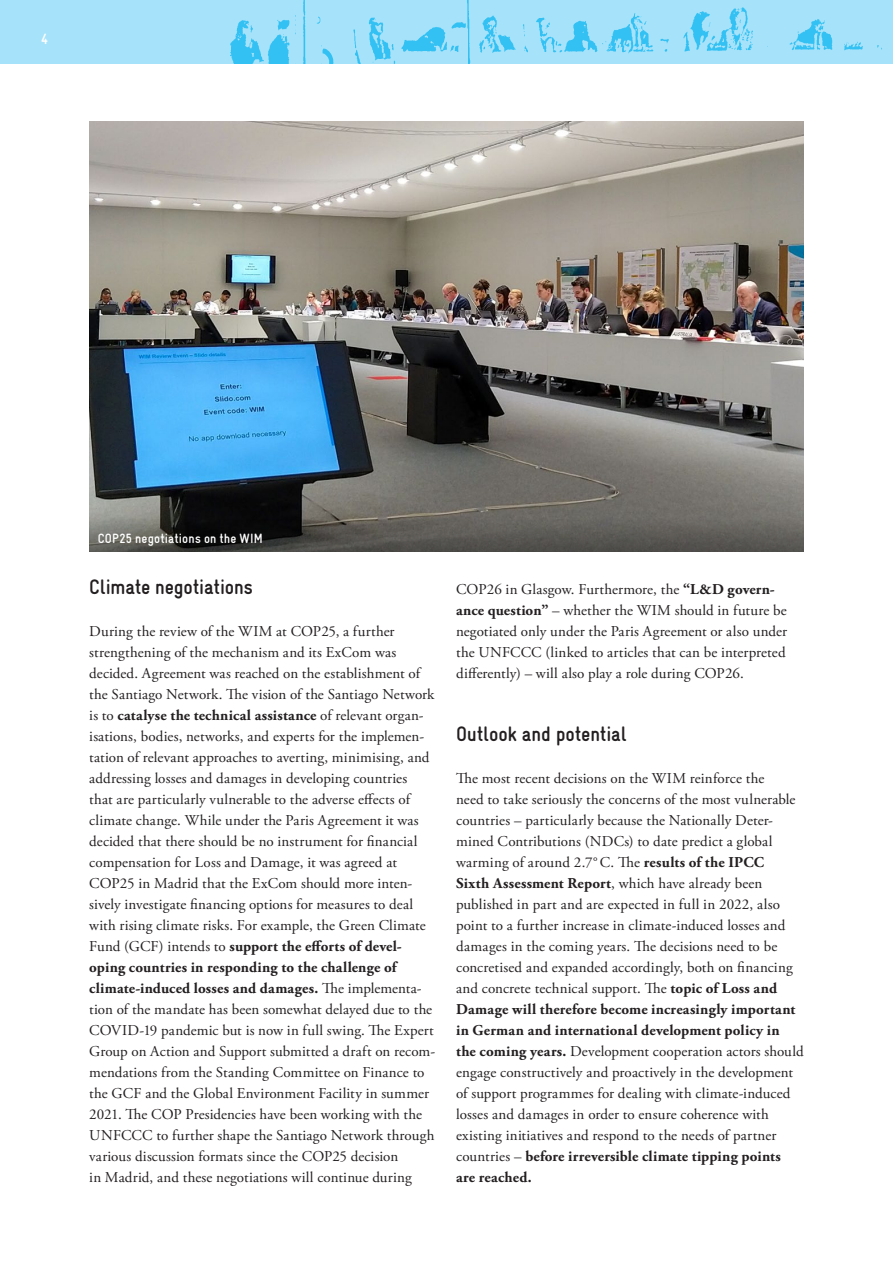
<style>
.page{position:relative;width:893px;height:1263px;background:#fff}
.page>*{position:absolute;margin:0;border:0;box-sizing:border-box;transform-origin:0 0}
.Subline_14{font:700 condensed 21px "Gravur";letter-spacing:-.005em;color:#231f20}
.Fließtext{font:15px/21px "Adobe Garamond Pro";letter-spacing:.01em;color:#231f20}
.Box_Gravur{font:700 condensed 15px "Gravur";color:#fff}
.Figure{font:700 condensed 13.5px "Gravur";letter-spacing:.015em;color:#fff}
.s1{font-weight:700}
</style>
<div class="page">
<div style="left:0;top:0;width:893px;height:63px;background:#a6e3fa"></div>
<img style="left:230px;top:0;width:652px;height:63px">
<img style="left:89px;top:122px;width:715px;height:396px">
<svg style="left:89px;top:518px;width:715px;height:34px;background:#504f4b"></svg>
<p class="Box_Gravur" style="left:41px;top:30px;width:9px">4</p>
<p class="Figure" style="left:98px;top:531px;width:166px">COP25 negotiations on the WIM</p>
<p class="Subline_14" style="left:89px;top:575px;width:165px">Climate negotiations</p>
<p class="Fließtext" style="left:89px;top:621px;width:347px">During the review of the WIM at COP25, a further strengthening of the mechanism and its ExCom was decided. Agreement was reached on the establishment of the Santiago Network. The vision of the Santiago Network is to <span class="s1">catalyse the technical assistance</span> of relevant organ&shy;isations, bodies, networks, and experts for the implemen&shy;tation of relevant approaches to averting, minimising, and addressing losses and damages in developing countries<br>that are particularly vulnerable to the adverse effects of climate change. While under the Paris Agreement it was decided that there should be no instrument for financial compensation for Loss and Damage, it was agreed at COP25 in Madrid that the ExCom should more inten&shy;sively investigate financing options for measures to deal with rising climate risks. For example, the Green Climate Fund (GCF) intends to <span class="s1">support the efforts of devel&shy;oping countries in responding to the challenge of climate-induced losses and damages.</span> The implementa&shy;tion of the mandate has been somewhat delayed due to the COVID-19 pandemic but is now in full swing. The Expert Group on Action and Support submitted a draft on recom&shy;mendations from the Standing Committee on Finance to the GCF and the Global Environment Facility in summer 2021. The COP Presidencies have been working with the UNFCCC to further shape the Santiago Network through various discussion formats since the COP25 decision<br>in Madrid, and these negotiations will continue during</p>
<p class="Fließtext" style="left:456px;top:579px;width:333px">COP26 in Glasgow. Furthermore, the <span class="s1">“L&amp;D govern&shy;ance question”</span> – whether the WIM should in future be negotiated only under the Paris Agreement or also under the UNFCCC (linked to articles that can be interpreted differently) – will also play a role during COP26.</p>
<p class="Subline_14" style="left:456px;top:722px;width:172px">Outlook and potential</p>
<p class="Fließtext" style="left:456px;top:768px;width:349px">The most recent decisions on the WIM reinforce the<br>need to take seriously the concerns of the most vulnerable countries – particularly because the Nationally Deter&shy;mined Contributions (NDCs) to date predict a global warming of around 2.7°C. The <span class="s1">results of the IPCC<br>Sixth Assessment Report</span>, which have already been published in part and are expected in full in 2022, also point to a further increase in climate-induced losses and damages in the coming years. The decisions need to be concretised and expanded accordingly, both on financing and concrete technical support. The <span class="s1">topic of Loss and Damage will therefore become increasingly important in German and international development policy in<br>the coming years.</span> Development cooperation actors should engage constructively and proactively in the development of support programmes for dealing with climate-induced losses and damages in order to ensure coherence with existing initiatives and respond to the needs of partner countries – <span class="s1">before irreversible climate tipping points are reached.</span></p>
</div>
